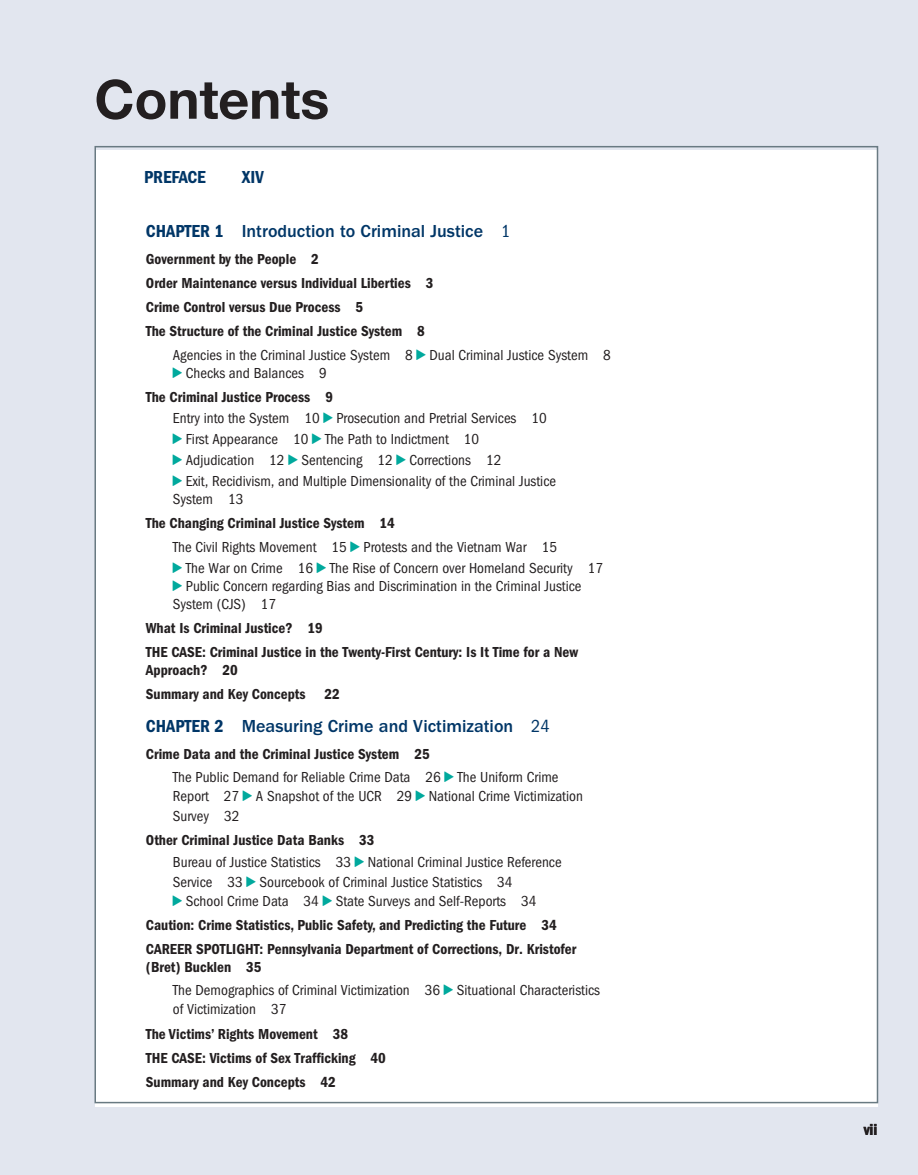
<style>
.page{position:relative;width:918px;height:1175px;background:#fff}
.page>*{position:absolute;margin:0;border:0;box-sizing:border-box;transform-origin:0 0}
.t1{font:700 54px "Helvetica Neue LTW1 G";color:#231f20}
.t2{font:500 18px "ITC Franklin Gothic Std";color:#003667}
.t3{font:18px "ITC Franklin Gothic Std Dm Cd";color:#003667}
.t4{font:16.5px "ITC Franklin Gothic Std Dm Cd";color:#231f20}
.t5{font:condensed 15px/19.5px "ITC Franklin Gothic Std";color:#231f20}
.t6{font:15px/24px "ITC Franklin Gothic Std Dm Cd";color:#231f20}
.s1{font-family:"ITC Franklin Gothic Std Dm Cd";font-weight:400}
.s2{font-weight:400;font-stretch:condensed}
.s3{font-family:"Pearson MATHPRO02";font-stretch:normal;color:#00a99d}
</style>
<div class="page">
<div style="left:0;top:0;width:918px;height:1174px;background:#e2e6ef"></div>
<div style="left:95px;top:150px;width:783px;height:957px;background:#fff"></div>
<h1 class="t1" style="left:94px;top:66px;width:236px">Contents</h1>
<p class="t3" style="left:144px;top:166px;width:63px">PREFACE</p>
<p class="t3" style="left:242px;top:166px;width:23px">XIV</p>
<p class="t2" style="left:146px;top:221px;width:366px"><span class="s1">CHAPTER 1</span> Introduction to Criminal Justice <span class="s2">1</span></p>
<p class="t6" style="left:146px;top:247px;width:289px">Government by the People 2<br>Order Maintenance versus Individual Liberties 3<br>Crime Control versus Due Process 5<br>The Structure of the Criminal Justice System 8</p>
<p class="t5" style="left:173px;top:346px;width:439px;line-height:18px">Agencies in the Criminal Justice System 8 <span class="s3">N</span> Dual Criminal Justice System 8<br><span class="s3">N</span> Checks and Balances 9</p>
<p class="t6" style="left:146px;top:385px;width:189px">The Criminal Justice Process 9</p>
<p class="t5" style="left:173px;top:408px;width:385px;line-height:21px">Entry into the System 10 <span class="s3">N</span> Prosecution and Pretrial Services 10<br><span class="s3">N</span> First Appearance 10 <span class="s3">N</span> The Path to Indictment 10<br><span class="s3">N</span> Adjudication 12 <span class="s3">N</span> Sentencing 12 <span class="s3">N</span> Corrections 12<br><span class="s3">N</span> Exit, Recidivism, and Multiple Dimensionality of the Criminal Justice</p>
<p class="t5" style="left:173px;top:489px;width:72px">System 13</p>
<p class="t6" style="left:146px;top:511px;width:251px">The Changing Criminal Justice System 14</p>
<p class="t5" style="left:173px;top:537px;width:432px;line-height:21px">The Civil Rights Movement 15 <span class="s3">N</span> Protests and the Vietnam War 15<br><span class="s3">N</span> The War on Crime 16 <span class="s3">N</span> The Rise of Concern over Homeland Security 17</p>
<p class="t5" style="left:173px;top:577px;width:410px;line-height:18px"><span class="s3">N</span> Public Concern regarding Bias and Discrimination in the Criminal Justice<br>System (CJS) 17</p>
<p class="t6" style="left:146px;top:616px;width:434px">What Is Criminal Justice? 19<br>THE CASE: Criminal Justice in the Twenty-First Century: Is It Time for a New</p>
<p class="t6" style="left:146px;top:658px;width:161px">Approach? 20<br>Summary and Key Concepts</p>
<p class="t6" style="left:324px;top:682px;width:17px">22</p>
<p class="t2" style="left:146px;top:716px;width:405px"><span class="s1">CHAPTER 2</span> Measuring Crime and Victimization <span class="s2">24</span></p>
<p class="t6" style="left:146px;top:742px;width:285px">Crime Data and the Criminal Justice System 25</p>
<p class="t5" style="left:173px;top:767px;width:412px">The Public Demand for Reliable Crime Data 26 <span class="s3">N</span> The Uniform Crime<br>Report 27 <span class="s3">N</span> A Snapshot of the UCR 29 <span class="s3">N</span> National Crime Victimization<br>Survey 32</p>
<p class="t6" style="left:146px;top:828px;width:230px">Other Criminal Justice Data Banks 33</p>
<p class="t5" style="left:173px;top:852px;width:390px">Bureau of Justice Statistics 33 <span class="s3">N</span> National Criminal Justice Reference<br>Service 33 <span class="s3">N</span> Sourcebook of Criminal Justice Statistics 34<br><span class="s3">N</span> School Crime Data 34 <span class="s3">N</span> State Surveys and Self-Reports 34</p>
<p class="t6" style="left:146px;top:913px;width:432px">Caution: Crime Statistics, Public Safety, and Predicting the Future 34<br>CAREER SPOTLIGHT: Pennsylvania Department of Corrections, Dr. Kristofer</p>
<p class="t6" style="left:146px;top:955px;width:117px">(Bret) Bucklen 35</p>
<p class="t5" style="left:173px;top:980px;width:429px">The Demographics of Criminal Victimization 36 <span class="s3">N</span> Situational Characteristics of Victimization 37</p>
<p class="t6" style="left:146px;top:1021px;width:242px">The Victims’ Rights Movement 38<br>THE CASE: Victims of Sex Trafficking 40<br>Summary and Key Concepts 42</p>
<p class="t4" style="left:864px;top:1119px;width:15px">vii</p>
</div>
